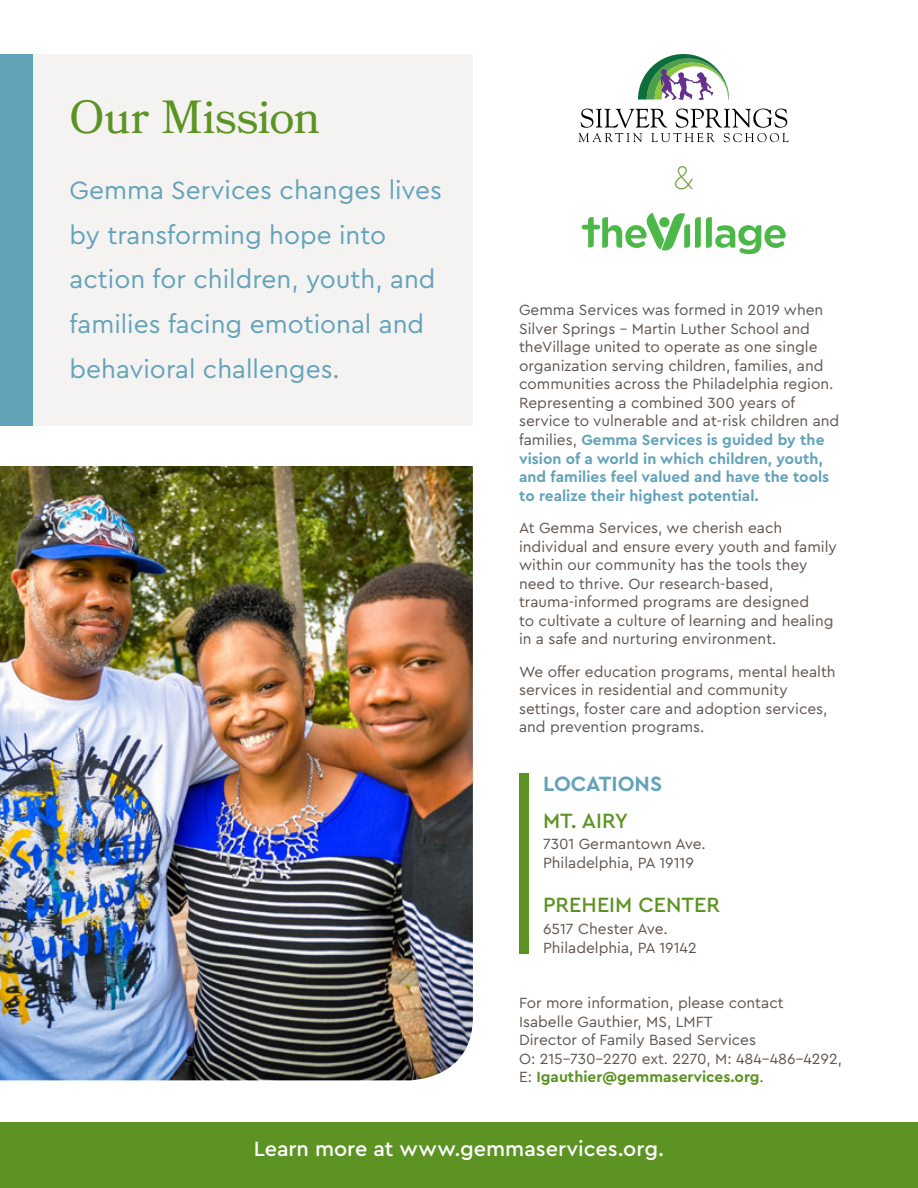
<style>
.page{position:relative;width:918px;height:1188px;background:#fff}
.page>*{position:absolute;margin:0;border:0;box-sizing:border-box;transform-origin:0 0}
.Subhead{font:46.35px "Bookmania";letter-spacing:-.005em;color:#5c9323}
.Location_Header{font:100 34.05px "Cera Pro";color:#5c9323}
.t1{font:26.25px/44.8px "Cera Pro";color:#63a3b9}
.Subhead-2{font:500 21.6px "Cera Pro";color:#fff}
.t2{font:500 21.6px "Cera Pro";color:#5c9323}
.t3{font:700 21.6px "Cera Pro";color:#63a3b9}
.t4{font:15.45px/18.6px "Cera Pro";color:#5f5550}
.s1{font-weight:700;color:#63a3b9}
.s2{font-weight:700;color:#5c9323}
</style>
<div class="page">
<div style="left:0;top:1123px;width:918px;height:65px;background:#5c9323"></div>
<div style="left:32px;top:54px;width:441px;height:371px;background:#f4f3f2"></div>
<div style="left:0;top:54px;width:32px;height:371px;background:#63a3b9"></div>
<svg style="left:582px;top:213px;width:204px;height:41px"></svg>
<svg style="left:638px;top:54px;width:91px;height:46px"></svg>
<svg style="left:579px;top:108px;width:210px;height:34px"></svg>
<div style="left:519px;top:774px;width:10px;height:180px;background:#5c9323"></div>
<img style="left:0;top:466px;width:473px;height:614px">
<p class="Subhead" style="left:70px;top:90px;width:252px">Our Mission</p>
<p class="t1" style="left:70px;top:166px;width:374px">Gemma Services changes lives by transforming hope into action for children, youth, and families facing emotional and behavioral challenges.</p>
<p class="Location_Header" style="left:674px;top:155px;width:21px">&amp;</p>
<p class="t4" style="left:519px;top:300px;width:322px">Gemma Services was formed in 2019 when Silver Springs – Martin Luther School and theVillage united to operate as one single organization serving children, families, and communities across the Philadelphia region.<br>Representing a combined 300 years of service to vulnerable and at-risk children and families, <span class="s1">Gemma Services is guided by the vision of a world in which children, youth, and families feel valued and have the tools to realize their highest potential.</span></p>
<p class="t4" style="left:519px;top:518px;width:319px">At Gemma Services, we cherish each individual and ensure every youth and family within our community has the tools they need to thrive. Our research-based, trauma-informed programs are designed<br>to cultivate a culture of learning and healing in a safe and nurturing environment.</p>
<p class="t4" style="left:519px;top:662px;width:318px">We offer education programs, mental health services in residential and community settings, foster care and adoption services, and prevention programs.</p>
<p class="t3" style="left:543px;top:769px;width:121px">LOCATIONS</p>
<p class="t2" style="left:543px;top:806px;width:87px">MT. AIRY</p>
<p class="t4" style="left:543px;top:834px;width:164px">7301 Germantown Ave.</p>
<p class="t4" style="left:543px;top:853px;width:152px">Philadelphia, PA 19119</p>
<p class="t2" style="left:543px;top:891px;width:179px">PREHEIM CENTER</p>
<p class="t4" style="left:543px;top:919px;width:126px">6517 Chester Ave.</p>
<p class="t4" style="left:543px;top:937px;width:155px">Philadelphia, PA 19142</p>
<p class="t4" style="left:519px;top:993px;width:325px">For more information, please contact<br>Isabelle Gauthier, MS, LMFT<br>Director of Family Based Services<br>O: 215-730-2270 ext. 2270, M: 484-486-4292, E: <span class="s2">Igauthier@gemmaservices.org</span>.</p>
<p class="Subhead-2" style="left:254px;top:1135px;width:412px">Learn more at www.gemmaservices.org.</p>
</div>
